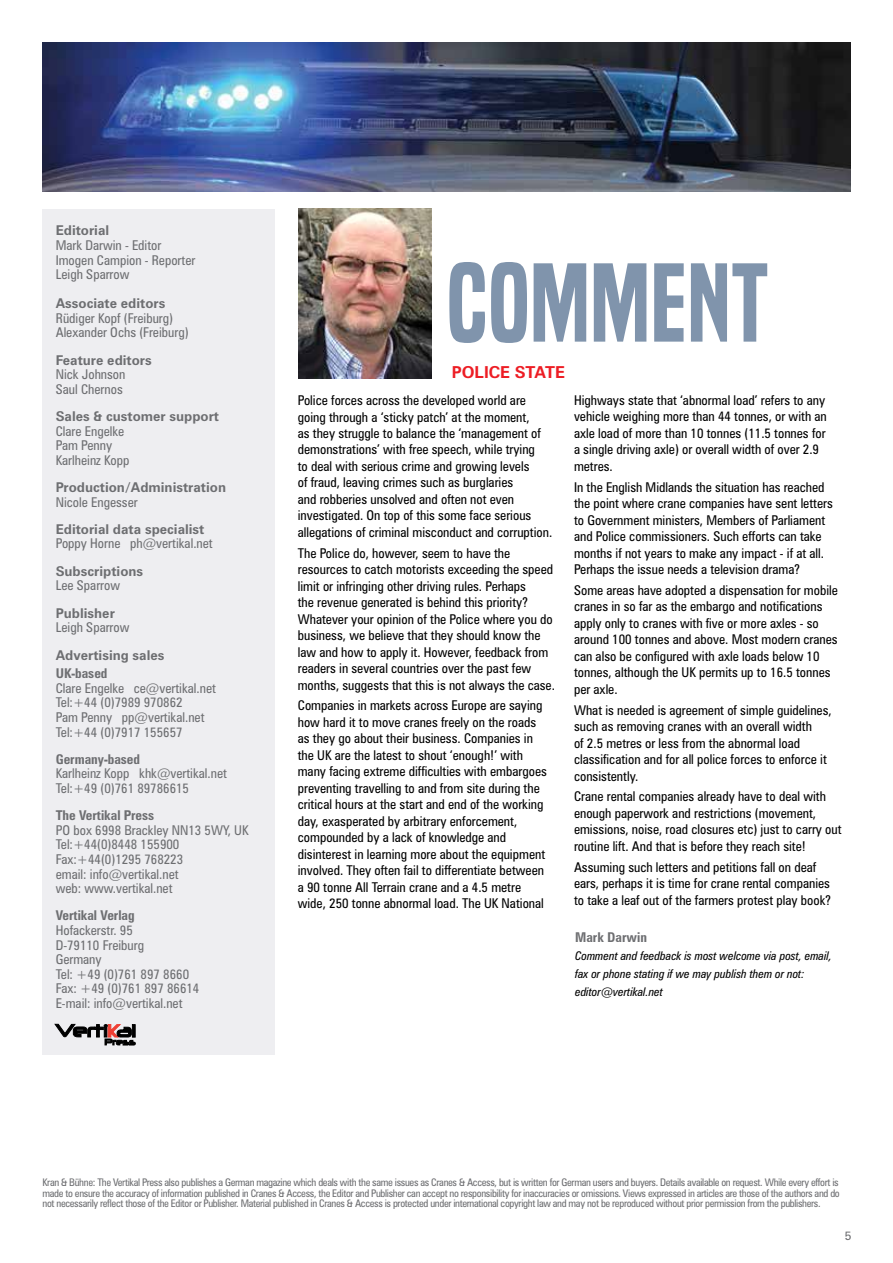
<style>
.page{position:relative;width:893px;height:1263px;background:#fff}
.page>*{position:absolute;margin:0;border:0;box-sizing:border-box;transform-origin:0 0}
.t1{font:103.35px "Built Titling Sb";letter-spacing:.01em;color:#8094ac}
.t2{font:700 16.5px "Zurich BT";color:#ed1d24}
.t3{font:condensed 13.5px/16.5px "Zurich BT";color:#000}
.t4{font:condensed 13.5px/14.5px "Zurich BT";color:#6d6e71}
.t5{font:700 13.5px "Zurich BT";color:#6d6e71}
.t6{font:700 condensed 13.5px "Zurich BT";color:#6d6e71}
.t7{font:italic condensed 12px/18px "Zurich BT";color:#000}
.t8{font:12px "Zurich BT";color:#6d6e71}
.t9{font:condensed 10.5px/10.6px "Zurich BT";letter-spacing:-.03em;color:#6d6e71;text-align:justify}
</style>
<div class="page">
<img style="left:299px;top:209px;width:132px;height:169px">
<div style="left:43px;top:209px;width:232px;height:845px;background:#eeeef1"></div>
<img style="left:42px;top:43px;width:809px;height:148px">
<svg style="left:55px;top:1024px;width:80px;height:21px"></svg>
<p class="t5" style="left:56px;top:222px;width:55px">Editorial</p>
<p class="t4" style="left:56px;top:238px;width:141px">Mark Darwin - Editor<br>Imogen Campion - Reporter<br>Leigh Sparrow</p>
<p class="t5" style="left:56px;top:295px;width:111px">Associate editors</p>
<p class="t4" style="left:56px;top:311px;width:134px">Rüdiger Kopf (Freiburg)<br>Alexander Ochs (Freiburg)</p>
<p class="t5" style="left:56px;top:352px;width:98px">Feature editors</p>
<p class="t4" style="left:56px;top:367px;width:71px">Nick Johnson<br>Saul Chernos</p>
<p class="t5" style="left:56px;top:408px;width:165px">Sales &amp; customer support</p>
<p class="t4" style="left:56px;top:423px;width:75px">Clare Engelke<br>Pam Penny<br>Karlheinz Kopp</p>
<p class="t5" style="left:56px;top:479px;width:172px">Production/Administration</p>
<p class="t4" style="left:56px;top:494px;width:83px">Nicole Engesser</p>
<p class="t5" style="left:56px;top:521px;width:150px">Editorial data specialist</p>
<p class="t4" style="left:56px;top:536px;width:159px">Poppy Horne ph@vertikal.net</p>
<p class="t5" style="left:56px;top:563px;width:89px">Subscriptions</p>
<p class="t4" style="left:56px;top:578px;width:66px">Lee Sparrow</p>
<p class="t5" style="left:56px;top:605px;width:61px">Publisher</p>
<p class="t4" style="left:56px;top:620px;width:75px">Leigh Sparrow</p>
<p class="t5" style="left:56px;top:646px;width:110px">Advertising sales</p>
<p class="t6" style="left:56px;top:665px;width:53px">UK-based</p>
<p class="t4" style="left:56px;top:681px;width:162px">Clare Engelke ce@vertikal.net<br>Tel:+44 (0)7989 970862<br>Pam Penny pp@vertikal.net<br>Tel:+44 (0)7917 155657</p>
<p class="t6" style="left:56px;top:751px;width:86px">Germany-based</p>
<p class="t4" style="left:56px;top:766px;width:173px">Karlheinz Kopp khk@vertikal.net<br>Tel:+49 (0)761 89786615</p>
<p class="t6" style="left:56px;top:807px;width:100px">The Vertikal Press</p>
<p class="t4" style="left:56px;top:823px;width:194px">PO box 6998 Brackley NN13 5WY, UK<br>Tel:+44(0)8448 155900<br>Fax:+44(0)1295 768223<br>email: info@vertikal.net<br>web: www.vertikal.net</p>
<p class="t6" style="left:56px;top:907px;width:80px">Vertikal Verlag</p>
<p class="t4" style="left:56px;top:923px;width:145px">Hofackerstr. 95<br>D-79110 Freiburg<br>Germany<br>Tel: +49 (0)761 897 8660<br>Fax: +49 (0)761 897 86614<br>E-mail: info@vertikal.net</p>
<h1 class="t1" style="left:447px;top:242px;width:243px">COMMENT</h1>
<p class="t2" style="left:452px;top:362px;width:115px">Po lice state</p>
<p class="t3" style="left:298px;top:392px;width:256px">Police forces across the developed world are going through a ‘sticky patch’ at the moment,<br>as they struggle to balance the ‘management of demonstrations’ with free speech, while trying<br>to deal with serious crime and growing levels<br>of fraud, leaving crimes such as burglaries<br>and robberies unsolved and often not even investigated. On top of this some face serious allegations of criminal misconduct and corruption.</p>
<p class="t3" style="left:298px;top:545px;width:259px">The Police do, however, seem to have the resources to catch motorists exceeding the speed limit or infringing other driving rules. Perhaps<br>the revenue generated is behind this priority?<br>Whatever your opinion of the Police where you do business, we believe that they should know the law and how to apply it. However, feedback from readers in several countries over the past few months, suggests that this is not always the case.</p>
<p class="t3" style="left:298px;top:697px;width:251px">Companies in markets across Europe are saying how hard it to move cranes freely on the roads as they go about their business. Companies in the UK are the latest to shout ‘enough!’ with many facing extreme difficulties with embargoes preventing travelling to and from site during the critical hours at the start and end of the working day, exasperated by arbitrary enforcement, compounded by a lack of knowledge and disinterest in learning more about the equipment involved. They often fail to differentiate between a 90 tonne All Terrain crane and a 4.5 metre wide, 250 tonne abnormal load. The UK National</p>
<p class="t3" style="left:574px;top:392px;width:254px">Highways state that ‘abnormal load’ refers to any vehicle weighing more than 44 tonnes, or with an axle load of more than 10 tonnes (11.5 tonnes for a single driving axle) or overall width of over 2.9 metres.</p>
<p class="t3" style="left:574px;top:478px;width:260px">In the English Midlands the situation has reached the point where crane companies have sent letters to Government ministers, Members of Parliament and Police commissioners. Such efforts can take months if not years to make any impact - if at all.<br>Perhaps the issue needs a television drama?</p>
<p class="t3" style="left:574px;top:582px;width:265px">Some areas have adopted a dispensation for mobile cranes in so far as the embargo and notifications apply only to cranes with five or more axles - so around 100 tonnes and above. Most modern cranes can also be configured with axle loads below 10 tonnes, although the UK permits up to 16.5 tonnes per axle.</p>
<p class="t3" style="left:574px;top:701px;width:259px">What is needed is agreement of simple guidelines, such as removing cranes with an overall width<br>of 2.5 metres or less from the abnormal load classification and for all police forces to enforce it consistently.</p>
<p class="t3" style="left:574px;top:788px;width:269px">Crane rental companies already have to deal with enough paperwork and restrictions (movement, emissions, noise, road closures etc) just to carry out routine lift. And that is before they reach site!</p>
<p class="t3" style="left:574px;top:858px;width:258px">Assuming such letters and petitions fall on deaf ears, perhaps it is time for crane rental companies to take a leaf out of the farmers protest play book?</p>
<p class="t6" style="left:575px;top:929px;width:73px">Mark Darwin</p>
<p class="t7" style="left:575px;top:947px;width:258px">Comment and feedback is most welcome via post, email, fax or phone stating if we may publish them or not: editor@vertikal.net</p>
<p class="t9" style="left:43px;top:1177px;width:799px">Kran &amp; Bühne: The Vertikal Press also publishes a German magazine which deals with the same issues as Cranes &amp; Access, but is written for German users and buyers. Details available on request. While every effort is made to ensure the accuracy of information published in Cranes &amp; Access, the Editor and Publisher can accept no responsibility for inaccuracies or omissions. Views expressed in articles are those of the authors and do not necessarily reflect those of the Editor or Publisher. Material published in Cranes &amp; Access is protected under international copyright law and may not be reproduced without prior permission from the publishers.</p>
<p class="t8" style="left:845px;top:1229px;width:8px">5</p>
</div>
